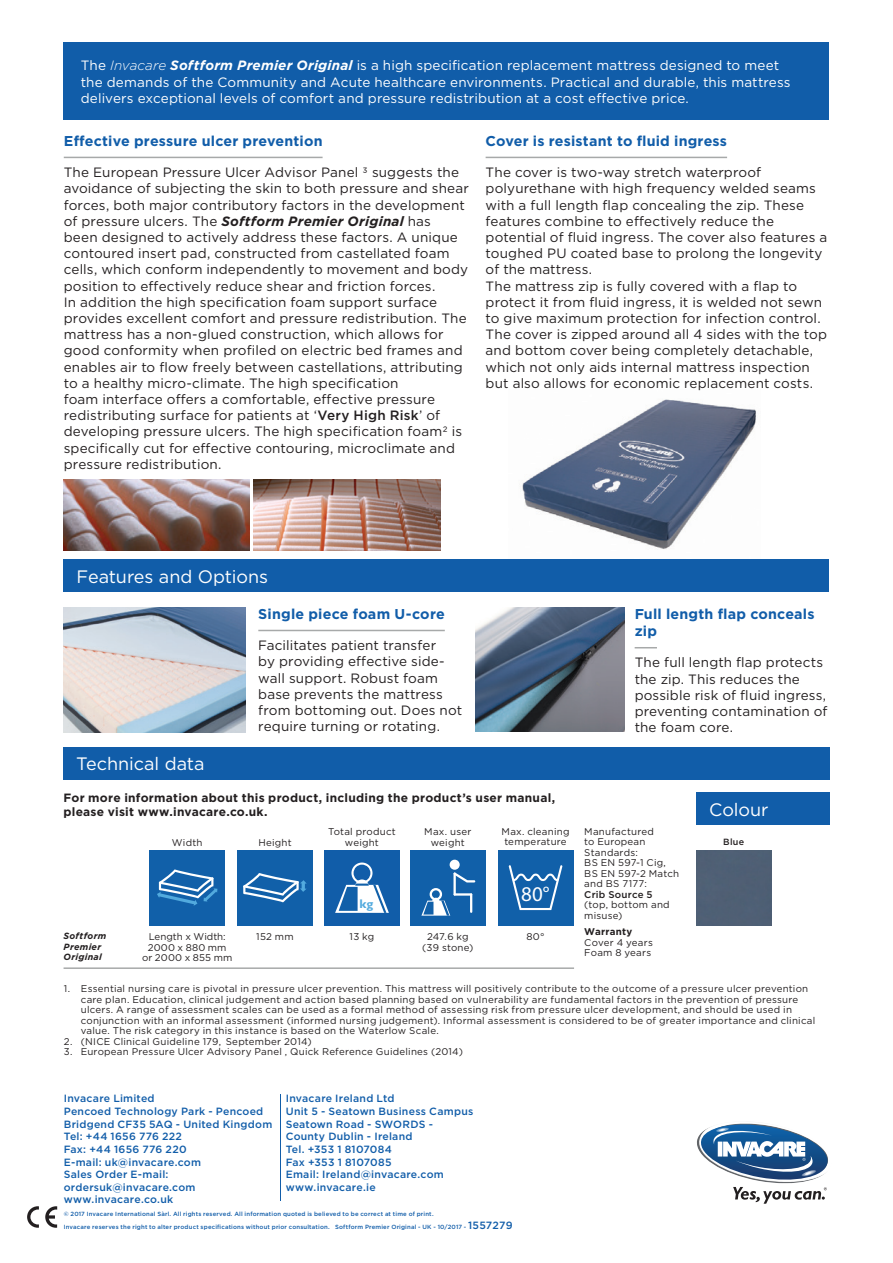
<style>
.page{position:relative;width:893px;height:1263px;background:#fff}
.page>*{position:absolute;margin:0;border:0;box-sizing:border-box;transform-origin:0 0}
.t1{font:21px "Myriad Pro";color:#fff}
.Heading{font:18px "Gotham";letter-spacing:-.005em;color:#fff}
.Subheading{font:700 14.25px/17.2px "Gotham";letter-spacing:.015em;color:#115da9}
.Body_No_Indent{font:13.5px/16.2px "Gotham";letter-spacing:.01em;color:#231f20}
.Intro_Text{font:13.5px/16.2px "Gotham";letter-spacing:.01em;color:#fff}
.t2{font:700 12.6px "Gill Sans";color:#52aade}
.Erklärungen{font:700 12px/14.4px "Gotham";letter-spacing:.02em;color:#231f20}
.t3{font:500 10.5px/12.6px "Gotham";letter-spacing:.025em;color:#115da9}
.Erklärungen-2{font:9.75px/10.5px "Gotham";letter-spacing:.025em;color:#231f20}
.Icon_Descriptions{font:9.75px/10.5px "Gotham";letter-spacing:.025em;color:#231f20;text-align:center}
.Item_Details{font:9.75px/10.5px "Gotham";letter-spacing:.01em;color:#231f20;text-align:center}
.Icon_Titles{font:italic 700 9px/10.5px "Gotham";letter-spacing:.03em;color:#231f20}
.Colour_Titles{font:500 9px "Gotham";color:#231f20}
.t4{font:500 6px/12.6px "Gotham";letter-spacing:.025em;color:#115da9}
.s1{font-weight:300;font-style:italic}
.s2{font-weight:700;font-style:italic}
.s3{font-weight:500}
.s4{font-weight:700}
.s5{font-size:10.5px}
</style>
<div class="page">
<svg style="left:45px;top:1206px;width:12px;height:22px"></svg>
<svg style="left:27px;top:1206px;width:12px;height:22px"></svg>
<hr style="left:280px;top:1094px;width:1px;height:106px;background:#115da9">
<svg style="left:697px;top:1123px;width:131px;height:81px"></svg>
<img style="left:522px;top:399px;width:234px;height:150px">
<div style="left:64px;top:559px;width:765px;height:33px;background:#115da9"></div>
<div style="left:64px;top:43px;width:765px;height:77px;background:#115da9"></div>
<hr style="left:64px;top:967px;width:510px;height:2px;background:#a7a9a9">
<div style="left:64px;top:747px;width:766px;height:32px;background:#115da9"></div>
<div style="left:149px;top:850px;width:76px;height:75px;background:#1160a9"></div>
<svg style="left:157px;top:869px;width:60px;height:37px"></svg>
<div style="left:696px;top:792px;width:133px;height:33px;background:#115da9"></div>
<hr style="left:64px;top:157px;width:259px;height:1px;background:#a7a9a9">
<hr style="left:486px;top:157px;width:241px;height:1px;background:#a7a9a9">
<div style="left:237px;top:850px;width:76px;height:75px;background:#1160a9"></div>
<svg style="left:243px;top:873px;width:64px;height:29px"></svg>
<div style="left:324px;top:850px;width:76px;height:75px;background:#115da9"></div>
<svg style="left:335px;top:862px;width:54px;height:51px"></svg>
<div style="left:410px;top:850px;width:76px;height:75px;background:#1160a9"></div>
<div style="left:432px;top:898px;width:7px;height:7px;background:#fff;border-radius:50%"></div>
<div style="left:430px;top:888px;width:12px;height:12px;border:2px solid #fff;border-radius:50%"></div>
<svg style="left:421px;top:901px;width:29px;height:15px"></svg>
<div style="left:450px;top:860px;width:10px;height:10px;background:#fff;border-radius:50%"></div>
<hr style="left:453px;top:873px;width:3px;height:21px;background:#fff">
<svg style="left:453px;top:872px;width:23px;height:12px"></svg>
<hr style="left:455px;top:893px;width:16px;height:3px;background:#fff">
<svg style="left:470px;top:894px;width:2px;height:18px"></svg>
<div style="left:498px;top:850px;width:75px;height:75px;background:#1160a9"></div>
<svg style="left:509px;top:865px;width:53px;height:45px"></svg>
<img style="left:64px;top:480px;width:186px;height:71px">
<img style="left:253px;top:480px;width:187px;height:71px">
<div style="left:696px;top:851px;width:75px;height:74px;background:#4f5f74"></div>
<img style="left:64px;top:608px;width:182px;height:124px">
<hr style="left:258px;top:630px;width:187px;height:1px;background:#a7a9a9">
<img style="left:476px;top:608px;width:148px;height:124px">
<svg style="left:635px;top:647px;width:22px;height:1px"></svg>
<p class="Intro_Text" style="left:81px;top:57px;width:711px">The <span class="s1">Invacare</span> <span class="s2">Softform Premier Original</span> is a high specification replacement mattress designed to meet the demands of the Community and Acute healthcare environments. Practical and durable, this mattress delivers exceptional levels of comfort and pressure redistribution at a cost effective price.</p>
<p class="Subheading" style="left:64px;top:132px;width:260px">Effective pressure ulcer prevention</p>
<p class="Body_No_Indent" style="left:64px;top:164px;width:407px">The European Pressure Ulcer Advisor Panel 3 suggests the avoidance of subjecting the skin to both pressure and shear forces, both major contributory factors in the development of pressure ulcers. The <span class="s2">Softform Premier Original</span> has<br>been designed to actively address these factors. A unique contoured insert pad, constructed from castellated foam cells, which conform independently to movement and body position to effectively reduce shear and friction forces.<br>In addition the high specification foam support surface provides excellent comfort and pressure redistribution. The mattress has a non-glued construction, which allows for good conformity when profiled on electric bed frames and enables air to flow freely between castellations, attributing to a healthy micro-climate. The high specification<br>foam interface offers a comfortable, effective pressure redistributing surface for patients at ‘<span class="s3">Very High Risk</span>’ of developing pressure ulcers. The high specification foam2 is specifically cut for effective contouring, microclimate and pressure redistribution.</p>
<p class="Subheading" style="left:486px;top:132px;width:243px">Cover is resistant to fluid ingress</p>
<p class="Body_No_Indent" style="left:486px;top:164px;width:343px">The cover is two-way stretch waterproof polyurethane with high frequency welded seams with a full length flap concealing the zip. These features combine to effectively reduce the potential of fluid ingress. The cover also features a toughed PU coated base to prolong the longevity of the mattress.</p>
<p class="Body_No_Indent" style="left:486px;top:277px;width:343px">The mattress zip is fully covered with a flap to protect it from fluid ingress, it is welded not sewn to give maximum protection for infection control.<br>The cover is zipped around all 4 sides with the top and bottom cover being completely detachable, which not only aids internal mattress inspection but also allows for economic replacement costs.</p>
<p class="Heading" style="left:77px;top:565px;width:193px">Features and Options</p>
<p class="Heading" style="left:76px;top:752px;width:130px">Technical data</p>
<p class="Subheading" style="left:258px;top:605px;width:188px">Single piece foam U-core</p>
<p class="Body_No_Indent" style="left:258px;top:637px;width:205px">Facilitates patient transfer<br>by providing effective side&shy;wall support. Robust foam base prevents the mattress from bottoming out. Does not require turning or rotating.</p>
<p class="Subheading" style="left:635px;top:605px;width:181px">Full length flap conceals zip</p>
<p class="Body_No_Indent" style="left:635px;top:654px;width:194px">The full length flap protects the zip. This reduces the possible risk of fluid ingress, preventing contamination of the foam core.</p>
<p class="Erklärungen" style="left:64px;top:790px;width:493px">For more information about this product, including the product’s user manual, please visit www.invacare.co.uk.</p>
<p class="Heading" style="left:709px;top:798px;width:61px">Colour</p>
<p class="Erklärungen-2" style="left:584px;top:826px;width:96px">Manufactured<br>to European<br>Standards:<br>BS EN 597-1 Cig,<br>BS EN 597-2 Match and BS 7177:<br><span class="s3">Crib Source 5<br></span>(top, bottom and misuse)</p>
<p class="Erklärungen-2" style="left:584px;top:926px;width:70px"><span class="s4">Warranty<br></span>Cover 4 years<br>Foam 8 years</p>
<p class="Erklärungen-2" style="left:81px;top:983px;width:736px;text-indent:-17px">1. Essential nursing care is pivotal in pressure ulcer prevention. This mattress will positively contribute to the outcome of a pressure ulcer prevention care plan. Education, clinical judgement and action based planning based on vulnerability are fundamental factors in the prevention of pressure ulcers. A range of assessment scales can be used as a formal method of assessing risk from pressure ulcer development, and should be used in conjunction with an informal assessment (informed nursing judgement). Informal assessment is considered to be of greater importance and clinical value. The risk category in this instance is based on the Waterlow Scale.</p>
<p class="Erklärungen-2" style="left:64px;top:1036px;width:249px">2. (NICE Clinical Guideline 179, September 2014)</p>
<p class="Erklärungen-2" style="left:64px;top:1046px;width:401px">3. European Pressure Ulcer Advisory Panel , Quick Reference Guidelines (2014)</p>
<p class="Icon_Descriptions" style="left:502px;top:826px;width:69px;text-align:left">Max. cleaning temperature</p>
<p class="Icon_Descriptions" style="left:258px;top:837px;width:35px">Height</p>
<p class="Icon_Descriptions" style="left:328px;top:826px;width:69px">Total product weight</p>
<p class="Icon_Descriptions" style="left:424px;top:826px;width:49px">Max. user weight</p>
<p class="Colour_Titles" style="left:723px;top:836px;width:22px">Blue</p>
<p class="Icon_Descriptions" style="left:172px;top:837px;width:32px">Width</p>
<p class="t1" style="left:521px;top:881px;width:30px">80°</p>
<p class="Item_Details" style="left:526px;top:931px;width:20px">80°</p>
<p class="t2" style="left:360px;top:896px;width:15px">kg</p>
<p class="Icon_Titles" style="left:64px;top:931px;width:44px">Softform<br>Premier<br>Original</p>
<p class="Item_Details" style="left:142px;top:931px;width:92px">Length x Width:<br>2000 x 880 mm or 2000 x 855 mm</p>
<p class="Item_Details" style="left:256px;top:931px;width:39px">152 mm</p>
<p class="Item_Details" style="left:350px;top:931px;width:26px">13 kg</p>
<p class="Item_Details" style="left:422px;top:931px;width:53px">247.6 kg (39 stone)</p>
<p class="t3" style="left:64px;top:1092px;width:210px">Invacare Limited<br>Pencoed Technology Park - Pencoed<br>Bridgend CF35 5AQ - United Kingdom<br>Tel: +44 1656 776 222<br>Fax: +44 1656 776 220<br>E-mail: uk@invacare.com<br>Sales Order E-mail: ordersuk@invacare.com www.invacare.co.uk</p>
<p class="t3" style="left:286px;top:1092px;width:189px">Invacare Ireland Ltd<br>Unit 5 - Seatown Business Campus<br>Seatown Road - SWORDS -<br>County Dublin - Ireland<br>Tel. +353 1 8107084<br>Fax +353 1 8107085<br>Email: Ireland@invacare.com www.invacare.ie</p>
<p class="t4" style="left:64px;top:1208px;width:450px">© 2017 Invacare International Sàrl. All rights reserved. All information quoted is believed to be correct at time of print.<br>Invacare reserves the right to alter product specifications without prior consultation. Softform Premier Original - UK - 10/2017 - <span class="s5">1557279</span></p>
</div>
